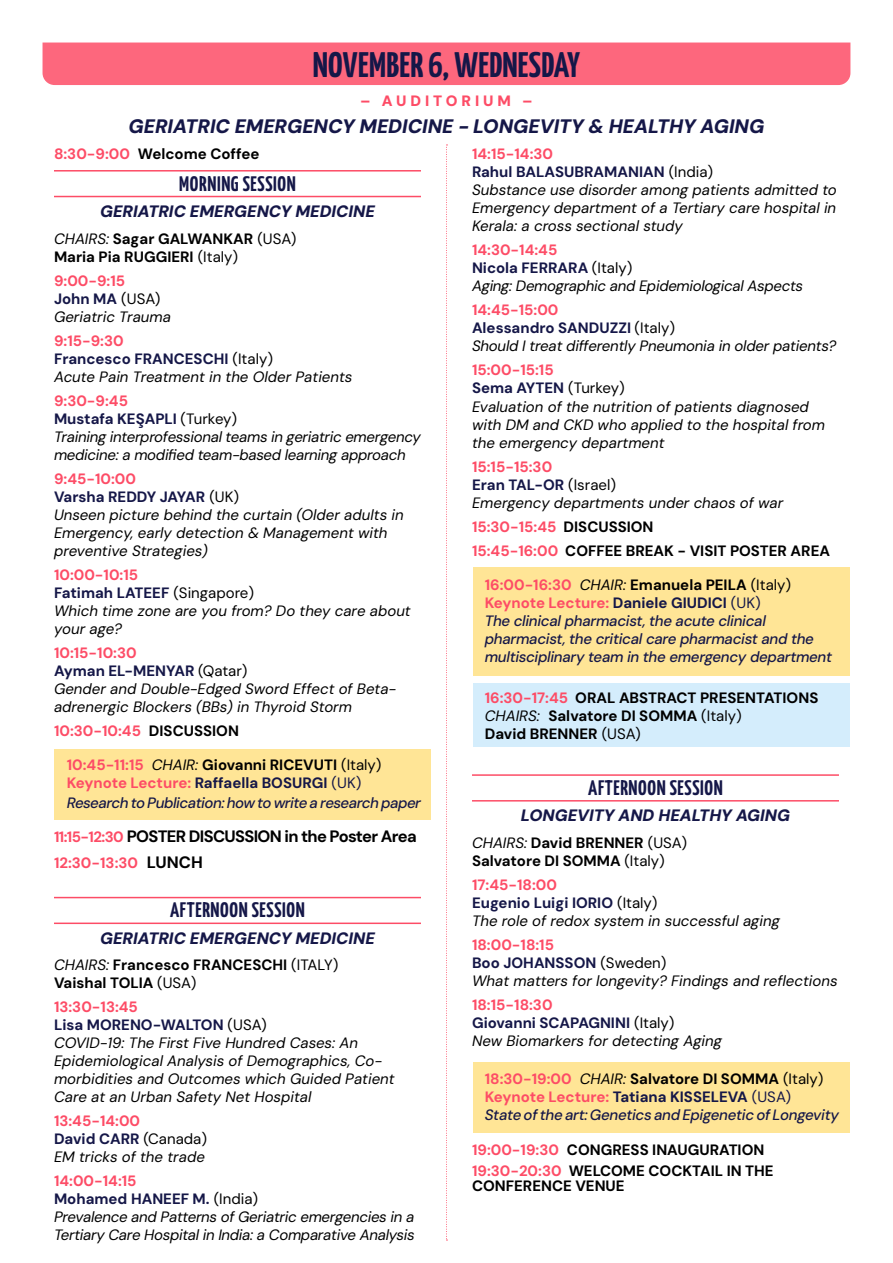
<style>
.page{position:relative;width:893px;height:1263px;background:#fff}
.page>*{position:absolute;margin:0;border:0;box-sizing:border-box;transform-origin:0 0}
.t1{font:700 35.55px "Yanone Kaffeesatz";letter-spacing:.01em;color:#151748}
.t2{font:700 21px "Yanone Kaffeesatz";letter-spacing:.03em;color:#151748}
.t3{font:italic 900 19.5px "DM Sans";color:#151748}
.t4{font:italic 900 16.5px "DM Sans";color:#151748}
.t5{font:700 16.5px/25.8px "DM Sans";letter-spacing:-.04em;color:#000}
.t6{font:italic 15px/18px "DM Sans";color:#000}
.t7{font:700 15px/18px "DM Sans";color:#000}
.t8{font:italic 15px/18px "DM Sans";letter-spacing:-.02em;color:#000}
.t9{font:italic 500 15px/18px "DM Sans";letter-spacing:-.02em;color:#151748}
.t10{font:700 15px/18px "DM Sans";color:#fd4c66}
.t11{font:700 15px/18px "DM Sans";color:#151748}
.t12{font:900 15px "DM Sans";letter-spacing:.26em;color:#fd4c66}
.s1{font-weight:400;font-style:italic}
.s2{font-weight:400}
.s3{font-weight:700;font-style:normal;color:#fd4c66}
.s4{font-weight:700;font-style:normal;color:#151748}
.s5{font-style:normal}
.s6{color:#fd4c66}
.s7{font-weight:400;color:#000}
.s8{color:#151748}
.s9{font-weight:400;color:#151748}
.s10{font-size:15px;color:#fd4c66}
.s11{font-weight:700;font-style:normal}
.s12{font-weight:400;font-style:normal}
</style>
<div class="page">
<div style="left:473px;top:684px;width:377px;height:63px;background:#d4edfc"></div>
<div style="left:54px;top:749px;width:377px;height:70px;background:#ffe596"></div>
<div style="left:473px;top:568px;width:377px;height:108px;background:#ffe596"></div>
<div style="left:473px;top:1062px;width:377px;height:70px;background:#ffe596"></div>
<hr style="left:54px;top:170px;width:367px;height:2px;background:#fd4c66">
<hr style="left:54px;top:196px;width:367px;height:1px;background:#fd4c66">
<hr style="left:54px;top:897px;width:367px;height:1px;background:#fd4c66">
<hr style="left:54px;top:922px;width:367px;height:2px;background:#fd4c66">
<hr style="left:472px;top:774px;width:367px;height:2px;background:#fd4c66">
<hr style="left:472px;top:800px;width:367px;height:1px;background:#fd4c66">
<div style="left:43px;top:43px;width:807px;height:42px;background:#fd677d"></div>
<svg style="left:446px;top:145px;width:1px;height:1096px"></svg>
<h1 class="t1" style="left:313px;top:39px;width:269px">NOVEMBER6,WEDNESDAY</h1>
<p class="t12" style="left:522px;top:92px;width:12px">–</p>
<p class="t12" style="left:382px;top:92px;width:131px">AUDITORIUM</p>
<p class="t12" style="left:360px;top:92px;width:12px">–</p>
<h3 class="t3" style="left:129px;top:113px;width:637px">GERIATRIC EMERGENCY MEDICINE - LONGEVITY &amp; HEALTHY AGING</h3>
<p class="t10" style="left:54px;top:145px;width:78px">8:30-9:00</p>
<p class="t7" style="left:138px;top:145px;width:123px">Welcome Coffee</p>
<h2 class="t2" style="left:179px;top:168px;width:118px">MORNING SESSION</h2>
<p class="t4" style="left:100px;top:200px;width:276px">GERIATRIC EMERGENCY MEDICINE</p>
<p class="t7" style="left:54px;top:229px;width:244px"><span class="s1">CHAIRS:</span> Sagar GALWANKAR <span class="s2">(USA(<br></span>Maria Pia RUGGIERI <span class="s2">(Italy(</span></p>
<p class="t6" style="left:54px;top:271px;width:119px"><span class="s3">9:00-9:15<br></span><span class="s4">John MA</span> <span class="s5">(USA(<br></span>Geriatric Trauma</p>
<p class="t6" style="left:54px;top:331px;width:300px"><span class="s3">9:15-9:30<br></span><span class="s4">Francesco FRANCESCHI</span> <span class="s5">(Italy(<br></span>Acute Pain Treatment in the Older Patients</p>
<p class="t8" style="left:54px;top:391px;width:368px"><span class="s3">9:30-9:45<br></span><span class="s4">Mustafa KEŞAPLI</span> <span class="s5">(Turkey(<br></span>Training interprofessional teams in geriatric emergency medicine a: modified team-based learning approach</p>
<p class="t6" style="left:54px;top:469px;width:351px"><span class="s3">9:45-10:00<br></span><span class="s4">Varsha REDDY JAYAR</span> <span class="s5">(UK(<br></span>Unseen picture behind the curtain (Older adults in<br>Emergency, early detection &amp; Management with preventive Strategies(</p>
<p class="t6" style="left:54px;top:565px;width:358px"><span class="s3">10:00-10:15<br></span><span class="s4">Fatimah LATEEF</span> <span class="s5">(Singapore(<br></span>Which time zone are you from? Do they care about your age?</p>
<p class="t11" style="left:54px;top:643px;width:195px"><span class="s6">10:15-10:30<br></span>Ayman EL-MENYAR <span class="s7">(Qatar(</span></p>
<p class="t6" style="left:54px;top:697px;width:300px">adrenergic Blockers (BBs) in Thyroid Storm</p>
<p class="t6" style="left:54px;top:679px;width:344px">Gender and Double-Edged Sword Effect of Beta-</p>
<p class="t7" style="left:149px;top:721px;width:91px">DISCUSSION</p>
<p class="t10" style="left:54px;top:721px;width:88px">10:30-10:45</p>
<p class="t7" style="left:152px;top:756px;width:231px"><span class="s1">CHAIR:</span> Giovanni RICEVUTI <span class="s2">(Italy(</span></p>
<p class="t10" style="left:67px;top:756px;width:296px">10:45-11:15<br>Keynote Lecture: <span class="s8">Raffaella BOSURGI</span> <span class="s9">(UK(</span></p>
<p class="t9" style="left:67px;top:794px;width:356px">Research to Publication: how to write a research paper</p>
<p class="t5" style="left:147px;top:823px;width:271px;text-indent:-93px"><span class="s10">11:15-12:30</span> POSTER DISCUSSION in the Poster Area<br>LUNCH</p>
<p class="t10" style="left:54px;top:853px;width:86px">12:30-13:30</p>
<h2 class="t2" style="left:170px;top:895px;width:136px">AFTERNOON SESSION</h2>
<p class="t4" style="left:100px;top:927px;width:276px">GERIATRIC EMERGENCY MEDICINE</p>
<p class="t7" style="left:54px;top:956px;width:286px"><span class="s1">CHAIRS:</span> Francesco FRANCESCHI <span class="s2">(ITALY(<br></span>Vaishal TOLIA <span class="s2">(USA(</span></p>
<p class="t6" style="left:54px;top:998px;width:305px"><span class="s3">13:30-13:45<br></span><span class="s4">Lisa MORENO-WALTON</span> <span class="s5">(USA(<br></span>COVID-19: The First Five Hundred Cases: An</p>
<p class="t6" style="left:54px;top:1070px;width:342px">morbidities and Outcomes which Guided Patient</p>
<p class="t6" style="left:54px;top:1052px;width:330px">Epidemiological Analysis of Demographics, Co-</p>
<p class="t6" style="left:54px;top:1088px;width:259px">Care at an Urban Safety Net Hospital</p>
<p class="t6" style="left:54px;top:1112px;width:155px"><span class="s3">13:45-14:00<br></span><span class="s4">David CARR</span> <span class="s5">(Canada(<br></span>EM tricks of the trade</p>
<p class="t8" style="left:54px;top:1172px;width:362px"><span class="s3">14:00-14:15<br></span><span class="s4">Mohamed HANEEF M</span> <span class="s5">(</span><span class="s4">.</span> <span class="s5">India(<br></span>Prevalence and Patterns of Geriatric emergencies in a Tertiary Care Hospital in India a: Comparative Analysis</p>
<p class="t6" style="left:472px;top:145px;width:366px"><span class="s3">14:15-14:30<br></span><span class="s4">Rahul BALASUBRAMANIAN</span> <span class="s5">(India(<br></span>Substance use disorder among patients admitted to Emergency department of a Tertiary care hospital in Kerala a: cross sectional study</p>
<p class="t8" style="left:472px;top:241px;width:333px"><span class="s3">14:30-14:45<br></span><span class="s4">Nicola FERRARA</span> <span class="s5">(Italy(<br></span>Aging: Demographic and Epidemiological Aspects</p>
<p class="t6" style="left:472px;top:301px;width:366px"><span class="s3">14:45-15:00<br></span><span class="s4">Alessandro SANDUZZI</span> <span class="s5">(Italy(<br></span>Should I treat differently Pneumonia in older patients?</p>
<p class="t6" style="left:472px;top:361px;width:355px"><span class="s3">15:00-15:15<br></span><span class="s4">Sema AYTEN</span> <span class="s5">(Turkey(<br></span>Evaluation of the nutrition of patients diagnosed with DM and CKD who applied to the hospital from the emergency department</p>
<p class="t6" style="left:472px;top:457px;width:313px"><span class="s3">15:15-15:30<br></span><span class="s4">Eran TAL-OR</span> <span class="s5">(Israel(<br></span>Emergency departments under chaos of war</p>
<p class="t7" style="left:564px;top:517px;width:91px">DISCUSSION</p>
<p class="t10" style="left:472px;top:517px;width:86px">15:30-15:45</p>
<p class="t10" style="left:472px;top:541px;width:88px">15:45-16:00</p>
<p class="t7" style="left:565px;top:541px;width:266px">COFFEE BREAK - VISIT POSTER AREA</p>
<p class="t7" style="left:580px;top:576px;width:213px"><span class="s1">CHAIR:</span> Emanuela PEILA <span class="s2">(Italy(</span></p>
<p class="t9" style="left:485px;top:576px;width:349px"><span class="s3">16:00-16:30<br>Keynote Lecture:</span> <span class="s11">Daniele GIUDICI</span> <span class="s12">(UK(<br></span>The clinical pharmacist, the acute clinical pharmacist, the critical care pharmacist and the multisciplinary team in the emergency department</p>
<p class="t7" style="left:575px;top:689px;width:245px">ORAL ABSTRACT PRESENTATIONS</p>
<p class="t7" style="left:548px;top:689px;width:195px;text-indent:-64px"><span class="s6">16:30-17:45<br></span>Salvatore DI SOMMA <span class="s2">(Italy(</span></p>
<p class="t7" style="left:485px;top:707px;width:158px"><span class="s1">CHAIRS:<br></span>David BRENNER <span class="s2">(USA(</span></p>
<h2 class="t2" style="left:588px;top:772px;width:136px">AFTERNOON SESSION</h2>
<p class="t4" style="left:521px;top:805px;width:271px">LONGEVITY AND HEALTHY AGING</p>
<p class="t7" style="left:472px;top:834px;width:216px"><span class="s1">CHAIRS:</span> David BRENNER <span class="s2">(USA(<br></span>Salvatore DI SOMMA <span class="s2">(Italy(</span></p>
<p class="t6" style="left:472px;top:875px;width:310px"><span class="s3">17:45-18:00<br></span><span class="s4">Eugenio Luigi IORIO</span> <span class="s5">(Italy(<br></span>The role of redox system in successful aging</p>
<p class="t6" style="left:472px;top:935px;width:367px"><span class="s3">18:00-18:15<br></span><span class="s4">Boo JOHANSSON</span> <span class="s5">(Sweden(<br></span>What matters for longevity? Findings and reflections</p>
<p class="t6" style="left:472px;top:995px;width:252px"><span class="s3">18:15-18:30<br></span><span class="s4">Giovanni SCAPAGNINI</span> <span class="s5">(Italy(<br></span>New Biomarkers for detecting Aging</p>
<p class="t7" style="left:580px;top:1069px;width:245px"><span class="s1">CHAIR:</span> Salvatore DI SOMMA <span class="s2">(Italy(</span></p>
<p class="t9" style="left:485px;top:1069px;width:356px"><span class="s3">18:30-19:00<br>Keynote Lecture:</span> <span class="s11">Tatiana KISSELEVA</span> <span class="s12">(USA(<br></span>State of the art: Genetics and Epigenetic of Longevity</p>
<p class="t7" style="left:567px;top:1140px;width:199px">CONGRESS INAUGURATION</p>
<p class="t10" style="left:472px;top:1140px;width:88px">19:00-19:30</p>
<p class="t10" style="left:472px;top:1161px;width:91px">19:30-20:30</p>
<p class="t7" style="left:472px;top:1176px;width:154px">CONFERENCE VENUE</p>
<p class="t7" style="left:569px;top:1161px;width:206px">WELCOME COCKTAIL IN THE</p>
</div>
